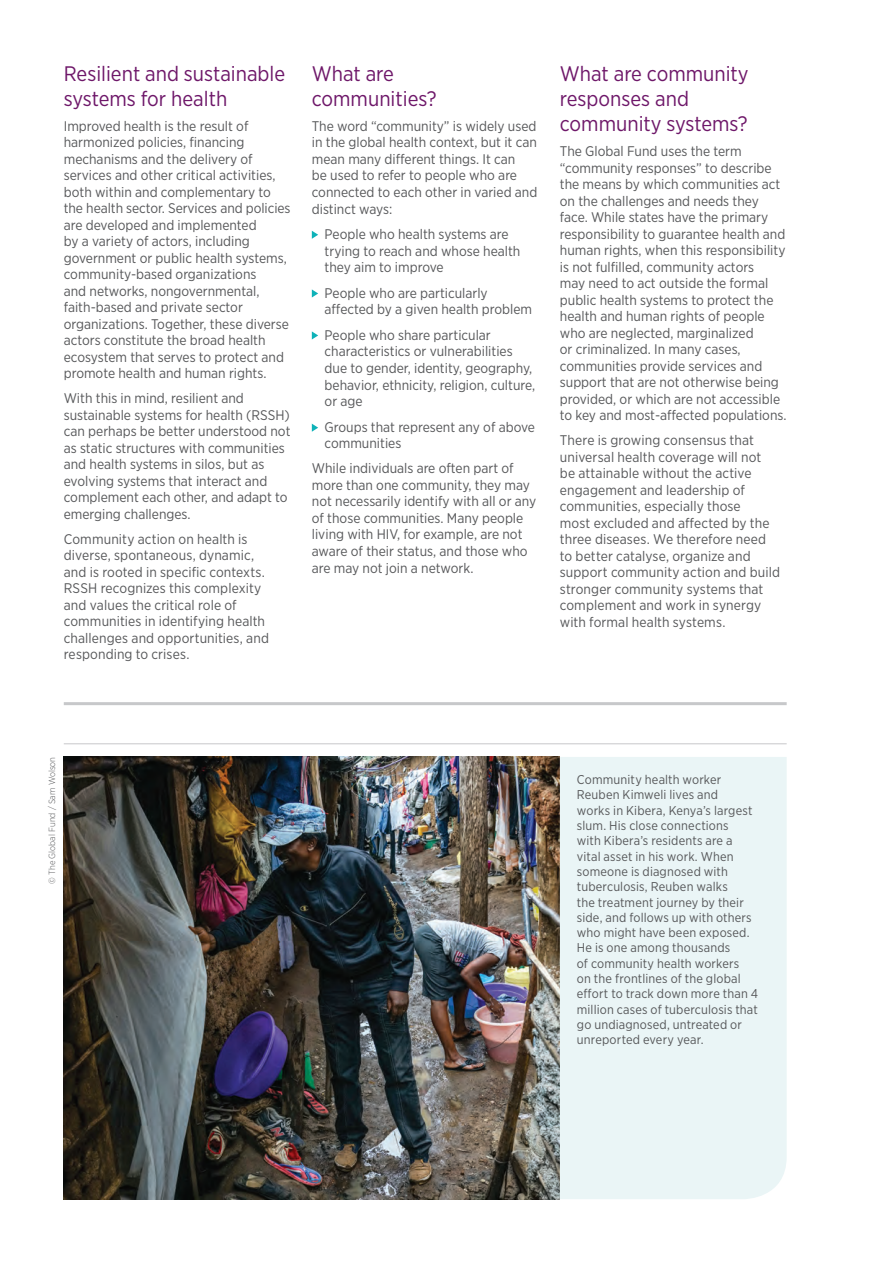
<style>
.page{position:relative;width:893px;height:1263px;background:#fff}
.page>*{position:absolute;margin:0;border:0;box-sizing:border-box;transform-origin:0 0}
.t1{font:21px/25.2px "Gotham Narrow";color:#6e1769}
.t2{font:13.95px/16.5px "Gotham Narrow";color:#57585a}
.t3{font:12.75px/15.3px "Gotham Narrow";letter-spacing:.01em;color:#57585a}
.t4{font:300 9px "Gotham Narrow";color:#57585a}
</style>
<div class="page">
<hr style="left:64px;top:702px;width:723px;height:3px;background:#c7c8ca">
<hr style="left:64px;top:743px;width:723px;height:1px;background:#c7c8ca">
<img style="left:64px;top:757px;width:496px;height:442px">
<div style="left:560px;top:757px;width:227px;height:442px;background:#eaf5f6"></div>
<svg style="left:312px;top:231px;width:6px;height:8px"></svg>
<svg style="left:312px;top:289px;width:6px;height:8px"></svg>
<svg style="left:312px;top:331px;width:6px;height:8px"></svg>
<svg style="left:312px;top:424px;width:6px;height:8px"></svg>
<h1 class="t1" style="left:64px;top:60px;width:223px">Resilient and sustainable systems for health</h1>
<p class="t2" style="left:64px;top:117px;width:228px">Improved health is the result of harmonized policies, financing mechanisms and the delivery of services and other critical activities, both within and complementary to the health sector. Services and policies are developed and implemented<br>by a variety of actors, including government or public health systems, community-based organizations<br>and networks, nongovernmental, faith-based and private sector organizations. Together, these diverse actors constitute the broad health ecosystem that serves to protect and promote health and human rights.</p>
<p class="t2" style="left:64px;top:390px;width:228px">With this in mind, resilient and sustainable systems for health (RSSH) can perhaps be better understood not as static structures with communities and health systems in silos, but as evolving systems that interact and complement each other, and adapt to emerging challenges.</p>
<p class="t2" style="left:64px;top:530px;width:207px">Community action on health is diverse, spontaneous, dynamic, and is rooted in specific contexts.<br>RSSH recognizes this complexity and values the critical role of communities in identifying health challenges and opportunities, and responding to crises.</p>
<h1 class="t1" style="left:312px;top:60px;width:126px">What are communities?</h1>
<p class="t2" style="left:312px;top:117px;width:227px">The word “community” is widely used in the global health context, but it can mean many different things. It can<br>be used to refer to people who are connected to each other in varied and distinct ways:</p>
<p class="t2" style="left:325px;top:225px;width:197px">People who health systems are trying to reach and whose health they aim to improve</p>
<p class="t2" style="left:325px;top:284px;width:209px">People who are particularly affected by a given health problem</p>
<p class="t2" style="left:325px;top:326px;width:212px">People who share particular characteristics or vulnerabilities due to gender, identity, geography, behavior, ethnicity, religion, culture, or age</p>
<p class="t2" style="left:325px;top:418px;width:212px">Groups that represent any of above communities</p>
<p class="t2" style="left:312px;top:460px;width:226px">While individuals are often part of more than one community, they may not necessarily identify with all or any of those communities. Many people living with HIV, for example, are not aware of their status, and those who are may not join a network.</p>
<h1 class="t1" style="left:560px;top:60px;width:190px">What are community responses and community systems?</h1>
<p class="t2" style="left:560px;top:143px;width:228px">The Global Fund uses the term “community responses” to describe the means by which communities act on the challenges and needs they face. While states have the primary responsibility to guarantee health and human rights, when this responsibility is not fulfilled, community actors<br>may need to act outside the formal public health systems to protect the health and human rights of people who are neglected, marginalized<br>or criminalized. In many cases, communities provide services and support that are not otherwise being provided, or which are not accessible to key and most-affected populations.</p>
<p class="t2" style="left:560px;top:432px;width:222px">There is growing consensus that universal health coverage will not<br>be attainable without the active engagement and leadership of communities, especially those<br>most excluded and affected by the three diseases. We therefore need to better catalyse, organize and support community action and build stronger community systems that complement and work in synergy with formal health systems.</p>
<p class="t4" style="left:47px;top:884px;width:128px;rotate:-90deg">© The Global Fund / Sam Wolson</p>
<p class="t3" style="left:577px;top:772px;width:183px">Community health worker<br>Reuben Kimweli lives and<br>works in Kibera, Kenya’s largest slum. His close connections<br>with Kibera’s residents are a vital asset in his work. When someone is diagnosed with tuberculosis, Reuben walks<br>the treatment journey by their side, and follows up with others who might have been exposed.<br>He is one among thousands<br>of community health workers<br>on the frontlines of the global effort to track down more than 4 million cases of tuberculosis that go undiagnosed, untreated or unreported every year.</p>
</div>
